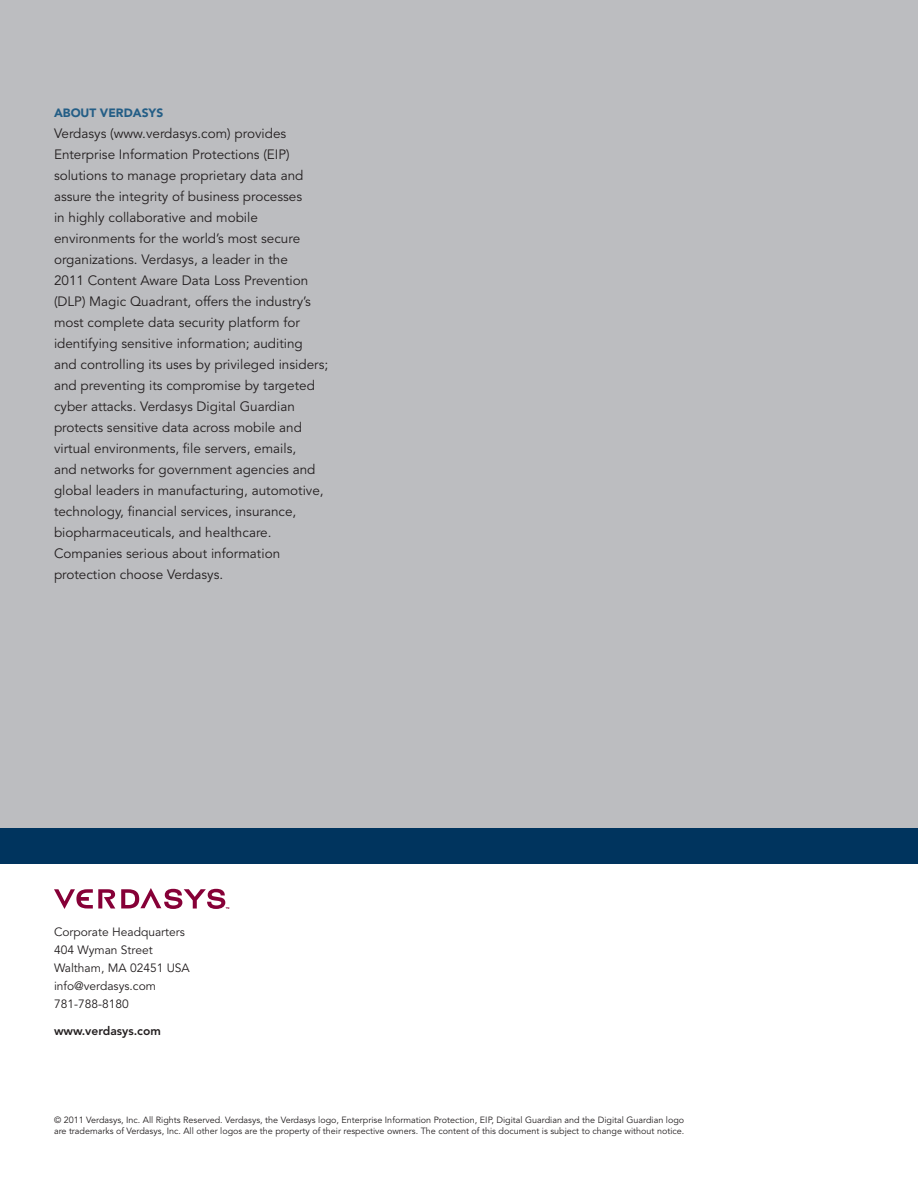
<style>
.page{position:relative;width:918px;height:1188px;background:#fff}
.page>*{position:absolute;margin:0;border:0;box-sizing:border-box;transform-origin:0 0}
.t1{font:13.5px/21px "Avenir";color:#231f20}
.t2{font:12px "Avenir";color:#231f20}
.t3{font:800 12px "Avenir";color:#231f20}
.t4{font:900 12px "Avenir";color:#245e86}
.t5{font:9px/10.8px "Avenir";color:#231f20}
</style>
<div class="page">
<div style="left:0;top:0;width:918px;height:864px;background:#bcbdc0"></div>
<div style="left:0;top:828px;width:918px;height:36px;background:#00345e"></div>
<svg style="left:54px;top:888px;width:175px;height:21px"></svg>
<p class="t4" style="left:54px;top:106px;width:111px">ABOUT VERDASYS</p>
<p class="t1" style="left:54px;top:123px;width:276px">Verdasys (www.verdasys.com) provides Enterprise Information Protections (EIP) solutions to manage proprietary data and assure the integrity of business processes<br>in highly collaborative and mobile environments for the world’s most secure organizations. Verdasys, a leader in the<br>2011 Content Aware Data Loss Prevention (DLP) Magic Quadrant, offers the industry’s most complete data security platform for identifying sensitive information; auditing and controlling its uses by privileged insiders; and preventing its compromise by targeted cyber attacks. Verdasys Digital Guardian protects sensitive data across mobile and virtual environments, file servers, emails,<br>and networks for government agencies and global leaders in manufacturing, automotive, technology, financial services, insurance, biopharmaceuticals, and healthcare.<br>Companies serious about information protection choose Verdasys.</p>
<p class="t2" style="left:54px;top:925px;width:133px">Corporate Headquarters</p>
<p class="t2" style="left:54px;top:943px;width:100px">404 Wyman Street</p>
<p class="t2" style="left:54px;top:961px;width:137px">Waltham, MA 02451 USA</p>
<p class="t2" style="left:54px;top:979px;width:104px">info@verdasys.com</p>
<p class="t2" style="left:54px;top:997px;width:76px">781-788-8180</p>
<p class="t3" style="left:54px;top:1024px;width:108px">www.verdasys.com</p>
<p class="t5" style="left:54px;top:1115px;width:632px">© 2011 Verdasys, Inc. All Rights Reserved. Verdasys, the Verdasys logo, Enterprise Information Protection, EIP, Digital Guardian and the Digital Guardian logo are trademarks of Verdasys, Inc. All other logos are the property of their respective owners. The content of this document is subject to change without notice.</p>
</div>
